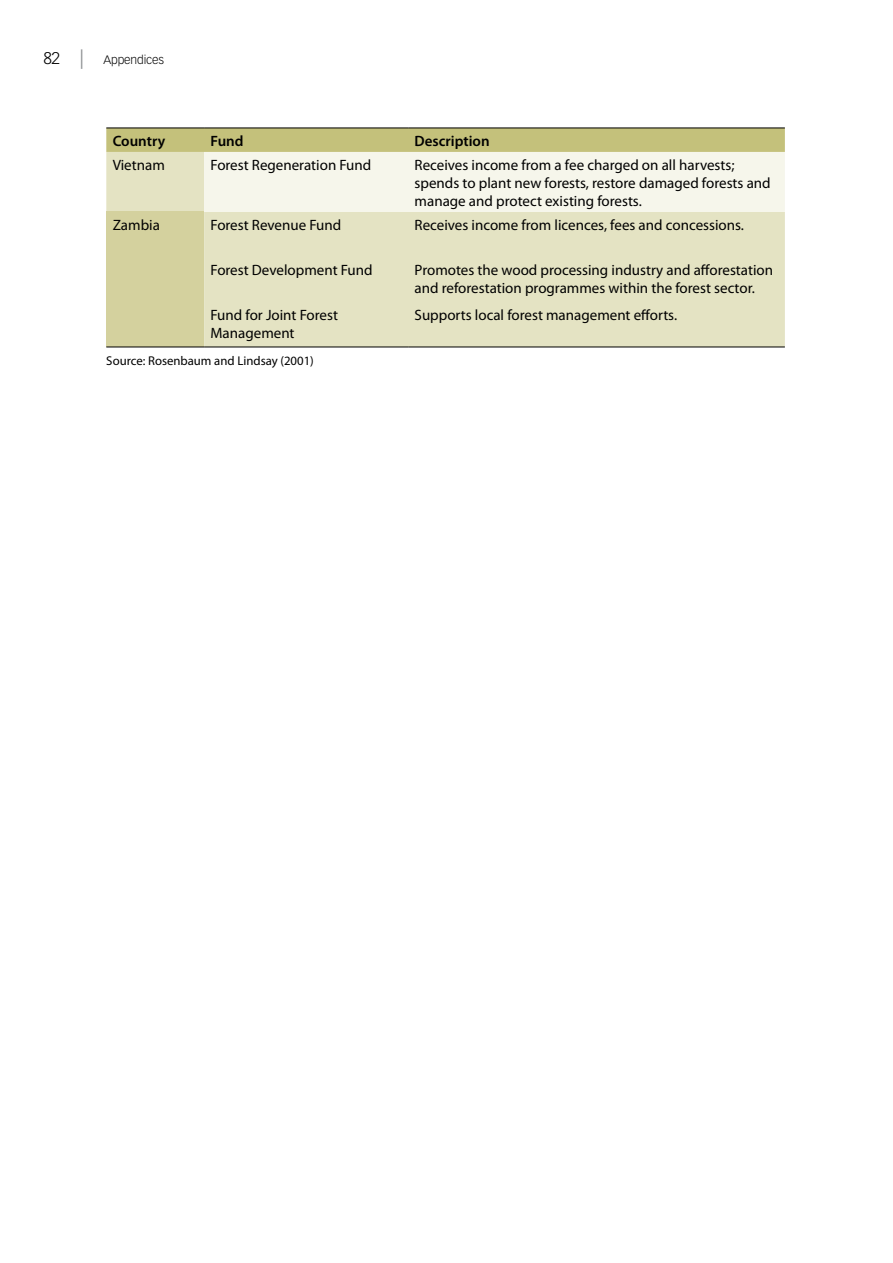
<style>
.page{position:relative;width:893px;height:1263px;background:#fff}
.page>*{position:absolute;margin:0;border:0;box-sizing:border-box;transform-origin:0 0}
.t1{font:15px/18px "Myriad Pro";color:#000}
.t2{font:600 15px "Myriad Pro";color:#000}
.t3{font:12.75px "Myriad Pro";color:#000}
.t4{font:300 12px "Vectora LT Std";letter-spacing:-.01em;color:#000}
.s1{font-size:16.5px}
.s2{font-family:"Myriad Pro";font-weight:400;font-size:19.5px;color:#939598}
</style>
<div class="page">
<div style="left:204px;top:212px;width:581px;height:135px;background:#e4e3c3"></div>
<svg style="left:106px;top:129px;width:679px;height:83px;background:#e6e5c8"></svg>
<div style="left:106px;top:212px;width:98px;height:135px;background:#d4d19e"></div>
<hr style="left:106px;top:128px;width:98px;height:1px;background:#000">
<hr style="left:204px;top:128px;width:204px;height:1px;background:#000">
<hr style="left:408px;top:128px;width:377px;height:1px;background:#000">
<hr style="left:204px;top:347px;width:204px;height:1px;background:#000">
<hr style="left:408px;top:347px;width:377px;height:1px;background:#000">
<hr style="left:106px;top:347px;width:98px;height:1px;background:#000">
<p class="t4" style="left:43px;top:53px;width:122px"><span class="s1">82</span> <span class="s2">|</span> Appendices</p>
<p class="t2" style="left:113px;top:131px;width:54px">Country</p>
<p class="t2" style="left:210px;top:131px;width:35px">Fund</p>
<p class="t2" style="left:415px;top:131px;width:77px">Description</p>
<p class="t1" style="left:113px;top:155px;width:54px">Vietnam</p>
<p class="t1" style="left:210px;top:155px;width:162px">Forest Regeneration Fund</p>
<p class="t1" style="left:415px;top:155px;width:358px">Receives income from a fee charged on all harvests; spends to plant new forests, restore damaged forests and manage and protect existing forests.</p>
<p class="t1" style="left:113px;top:215px;width:49px">Zambia</p>
<p class="t1" style="left:210px;top:215px;width:132px">Forest Revenue Fund</p>
<p class="t1" style="left:415px;top:215px;width:331px">Receives income from licences, fees and concessions.</p>
<p class="t1" style="left:210px;top:260px;width:164px">Forest Development Fund</p>
<p class="t1" style="left:415px;top:260px;width:360px">Promotes the wood processing industry and afforestation and reforestation programmes within the forest sector.</p>
<p class="t1" style="left:210px;top:305px;width:129px">Fund for Joint Forest<br>Management</p>
<p class="t1" style="left:415px;top:305px;width:264px">Supports local forest management efforts.</p>
<p class="t3" style="left:106px;top:353px;width:209px">Source: Rosenbaum and Lindsay (2001)</p>
</div>
